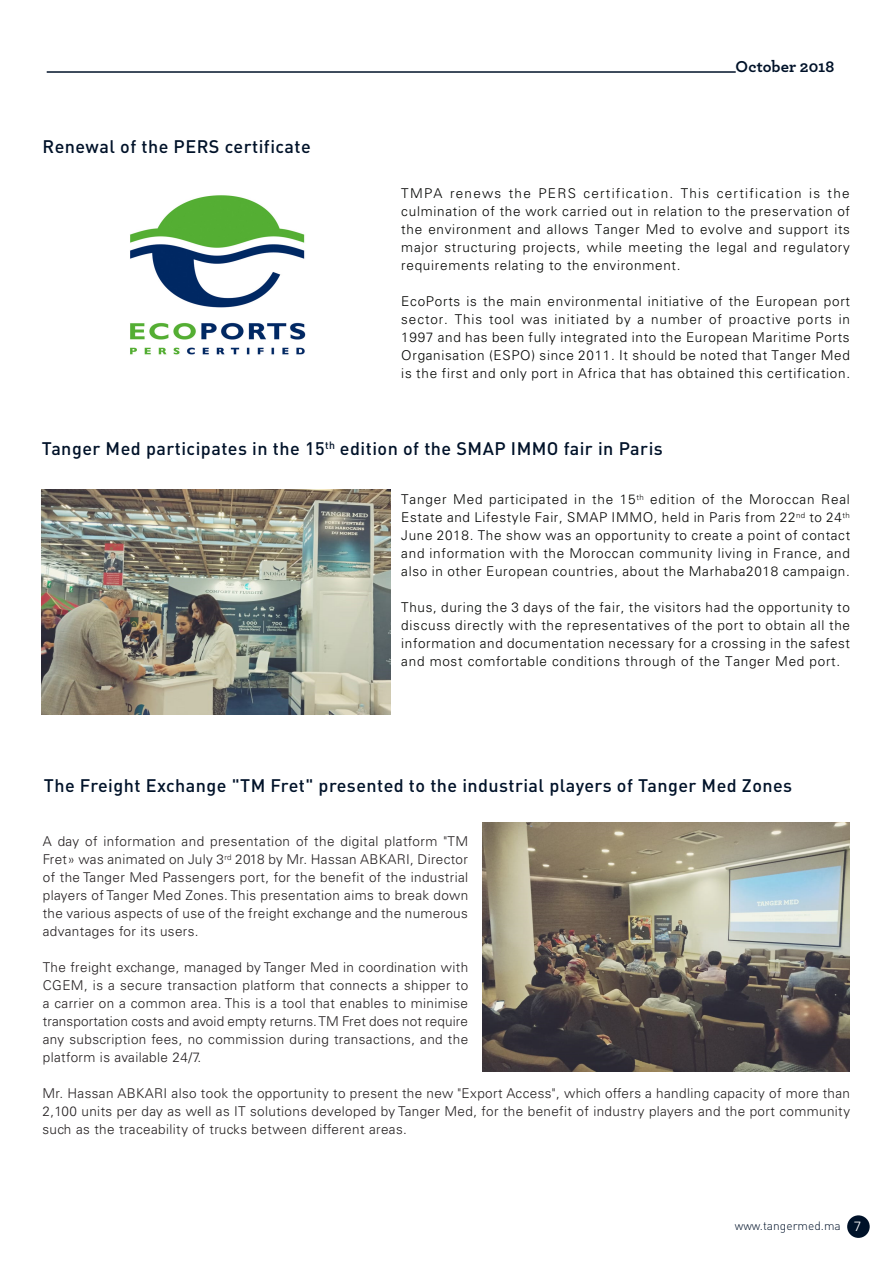
<style>
.page{position:relative;width:893px;height:1263px;background:#fff}
.page>*{position:absolute;margin:0;border:0;box-sizing:border-box;transform-origin:0 0}
.t1{font:500 18px "DIN Pro";letter-spacing:.025em;color:#001229}
.t2{font:700 16.5px "Archer Pro";letter-spacing:.005em;color:#001229}
.t3{font:300 13.5px/18px "Univers LT Std";letter-spacing:.055em;color:#040503;text-align:justify}
.t4{font:300 13.5px/18px "Univers LT Std";letter-spacing:.03em;color:#231f20;text-align:justify}
.t5{font:300 12px "DIN Pro";color:#001229}
.s1{font-family:"Univers LT Std";font-size:13.5px;color:#fff}
</style>
<div class="page">
<div style="left:847px;top:1215px;width:23px;height:23px;background:#001229;border-radius:50%"></div>
<hr style="left:47px;top:72px;width:689px;height:1px;background:#001229">
<img style="left:482px;top:822px;width:368px;height:250px">
<img style="left:42px;top:489px;width:349px;height:226px">
<img style="left:130px;top:195px;width:176px;height:160px">
<p class="t1" style="left:43px;top:134px;width:270px">Renewal of the PERS certificate</p>
<p class="t2" style="left:736px;top:54px;width:100px">October 2018</p>
<p class="t3" style="left:401px;top:184px;width:450px">TMPA renews the PERS certification. This certification is the culmination of the work carried out in relation to the preservation of the environment and allows Tanger Med to evolve and support its major structuring projects, while meeting the legal and regulatory requirements relating to the environment.</p>
<p class="t3" style="left:401px;top:292px;width:450px">EcoPorts is the main environmental initiative of the European port sector. This tool was initiated by a number of proactive ports in 1997 and has been fully integrated into the European Maritime Ports Organisation (ESPO) since 2011. It should be noted that Tanger Med is the first and only port in Africa that has obtained this certification.</p>
<p class="t1" style="left:42px;top:436px;width:622px">Tanger Med participates in the 15<sup>th</sup> edition of the SMAP IMMO fair in Paris</p>
<p class="t3" style="left:401px;top:490px;width:450px">Tanger Med participated in the 15<sup>th</sup> edition of the Moroccan Real Estate and Lifestyle Fair, SMAP IMMO, held in Paris from 22<sup>nd</sup> to 24<sup>th </sup>June 2018. The show was an opportunity to create a point of contact and information with the Moroccan community living in France, and also in other European countries, about the Marhaba2018 campaign.</p>
<p class="t3" style="left:401px;top:598px;width:450px">Thus, during the 3 days of the fair, the visitors had the opportunity to discuss directly with the representatives of the port to obtain all the information and documentation necessary for a crossing in the safest and most comfortable conditions through of the Tanger Med port.</p>
<p class="t1" style="left:44px;top:773px;width:750px">The Freight Exchange "TM Fret" presented to the industrial players of Tanger Med Zones</p>
<p class="t4" style="left:43px;top:832px;width:427px">A day of information and presentation of the digital platform "TM Fret» was animated on July 3<sup>rd</sup> 2018 by Mr. Hassan ABKARI, Director of the Tanger Med Passengers port, for the benefit of the industrial players of Tanger Med Zones. This presentation aims to break down the various aspects of use of the freight exchange and the numerous advantages for its users.</p>
<p class="t4" style="left:43px;top:958px;width:427px">The freight exchange, managed by Tanger Med in coordination with CGEM, is a secure transaction platform that connects a shipper to a carrier on a common area. This is a tool that enables to minimise transportation costs and avoid empty returns. TM Fret does not require any subscription fees, no commission during transactions, and the platform is available 24/7.</p>
<p class="t4" style="left:43px;top:1084px;width:809px">Mr. Hassan ABKARI also took the opportunity to present the new "Export Access", which offers a handling capacity of more than 2,100 units per day as well as IT solutions developed by Tanger Med, for the benefit of industry players and the port community such as the traceability of trucks between different areas.</p>
<p class="t5" style="left:735px;top:1217px;width:128px">www.tangermed.ma <span class="s1">7</span></p>
</div>
